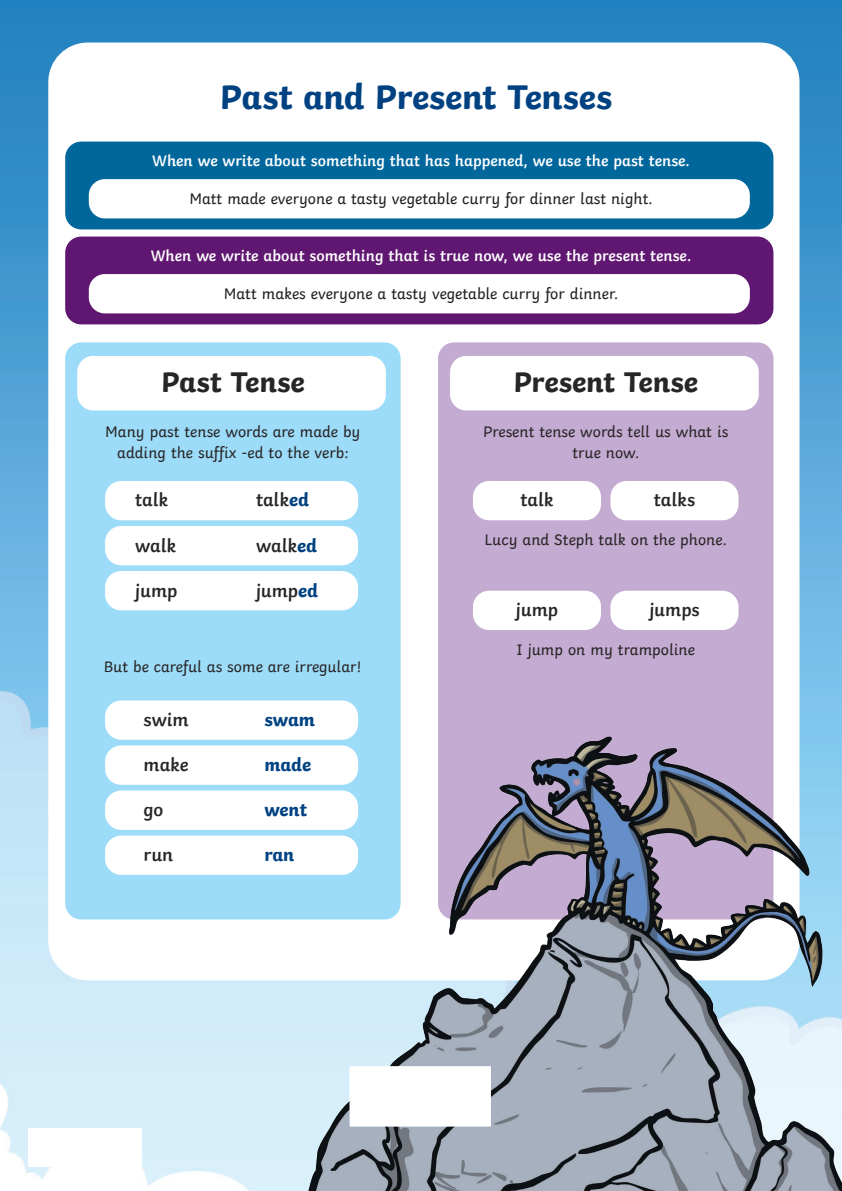
<style>
.page{position:relative;width:842px;height:1191px;background:#fff}
.page>*{position:absolute;margin:0;border:0;box-sizing:border-box;transform-origin:0 0}
.Heading_1{font:700 36px "Twinkl";letter-spacing:-.005em;color:#004281}
.Heading_1-2{font:700 30px "Twinkl";letter-spacing:-.005em;color:#282526}
.Heading_4{font:600 19px "Twinkl";color:#282526}
.Heading_4-2{font:700 19px "Twinkl";color:#004281}
.KS1_Body_Copy{font:16px/21px "Twinkl";color:#282526;text-align:center}
.Heading_4-3{font:600 16px "Twinkl";color:#fff}
.Heading_4-4{font:16px "Twinkl";color:#231f20}
.s1{font-weight:700;color:#004281}
</style>
<div class="page">
<img style="left:0;top:0;width:842px;height:1186px">
<div style="left:48px;top:43px;width:751px;height:937px;background:#fff;border-radius:39px"></div>
<div style="left:65px;top:342px;width:336px;height:577px;background:#9cdcf8;border-radius:16px"></div>
<div style="left:77px;top:356px;width:309px;height:54px;background:#fff;border-radius:16px"></div>
<div style="left:105px;top:481px;width:253px;height:39px;background:#fff;border-radius:16px"></div>
<div style="left:105px;top:700px;width:253px;height:40px;background:#fff;border-radius:16px"></div>
<div style="left:105px;top:526px;width:253px;height:39px;background:#fff;border-radius:16px"></div>
<div style="left:105px;top:745px;width:253px;height:40px;background:#fff;border-radius:16px"></div>
<div style="left:105px;top:571px;width:253px;height:39px;background:#fff;border-radius:16px"></div>
<div style="left:105px;top:790px;width:253px;height:40px;background:#fff;border-radius:16px"></div>
<div style="left:105px;top:835px;width:253px;height:40px;background:#fff;border-radius:16px"></div>
<div style="left:438px;top:342px;width:335px;height:577px;background:#c4abd1;border-radius:16px"></div>
<div style="left:450px;top:356px;width:309px;height:54px;background:#fff;border-radius:16px"></div>
<img style="left:232px;top:736px;width:610px;height:455px">
<div style="left:65px;top:142px;width:708px;height:87px;background:#00679d;border-radius:16px"></div>
<div style="left:65px;top:236px;width:708px;height:88px;background:#601771;border-radius:16px"></div>
<div style="left:89px;top:179px;width:661px;height:39px;background:#fff;border-radius:16px"></div>
<div style="left:89px;top:274px;width:661px;height:39px;background:#fff;border-radius:16px"></div>
<div style="left:473px;top:481px;width:128px;height:39px;background:#fff;border-radius:16px"></div>
<div style="left:473px;top:591px;width:128px;height:39px;background:#fff;border-radius:16px"></div>
<div style="left:610px;top:481px;width:128px;height:39px;background:#fff;border-radius:16px"></div>
<div style="left:610px;top:591px;width:128px;height:39px;background:#fff;border-radius:16px"></div>
<img style="left:29px;top:1128px;width:112px;height:39px">
<p class="Heading_1" style="left:220px;top:67px;width:394px">Past and Present Tenses</p>
<p class="Heading_4-3" style="left:152px;top:148px;width:539px">When we write about something that has happened, we use the past tense.</p>
<p class="Heading_4-4" style="left:189px;top:186px;width:465px">Matt made everyone a tasty vegetable curry for dinner last night.</p>
<p class="Heading_4-3" style="left:151px;top:243px;width:542px">When we write about something that is true now, we use the present tense.</p>
<p class="Heading_4-4" style="left:224px;top:281px;width:396px">Matt makes everyone a tasty vegetable curry for dinner.</p>
<p class="Heading_1-2" style="left:161px;top:357px;width:145px">Past Tense</p>
<p class="KS1_Body_Copy" style="left:105px;top:419px;width:257px">Many past tense words are made by adding the suffix -ed to the verb:</p>
<p class="Heading_4" style="left:135px;top:485px;width:35px">talk</p>
<p class="Heading_4" style="left:256px;top:485px;width:55px">talk<span class="s1">ed</span></p>
<p class="Heading_4" style="left:135px;top:530px;width:43px">walk</p>
<p class="Heading_4" style="left:256px;top:530px;width:63px">walk<span class="s1">ed</span></p>
<p class="Heading_4" style="left:135px;top:575px;width:44px">jump</p>
<p class="Heading_4" style="left:256px;top:575px;width:64px">jump<span class="s1">ed</span></p>
<p class="KS1_Body_Copy" style="left:104px;top:654px;width:260px">But be careful as some are irregular!</p>
<p class="Heading_4" style="left:144px;top:704px;width:47px">swim</p>
<p class="Heading_4-2" style="left:264px;top:704px;width:52px">swam</p>
<p class="Heading_4" style="left:144px;top:749px;width:47px">make</p>
<p class="Heading_4-2" style="left:264px;top:749px;width:48px">made</p>
<p class="Heading_4" style="left:144px;top:794px;width:21px">go</p>
<p class="Heading_4-2" style="left:264px;top:794px;width:44px">went</p>
<p class="Heading_4" style="left:144px;top:839px;width:31px">run</p>
<p class="Heading_4-2" style="left:264px;top:839px;width:31px">ran</p>
<p class="Heading_1-2" style="left:513px;top:357px;width:186px">Present Tense</p>
<p class="KS1_Body_Copy" style="left:483px;top:419px;width:247px">Present tense words tell us what is true now.</p>
<p class="Heading_4" style="left:520px;top:485px;width:35px">talk</p>
<p class="Heading_4" style="left:654px;top:485px;width:43px">talks</p>
<p class="KS1_Body_Copy" style="left:485px;top:528px;width:244px">Lucy and Steph talk on the phone.</p>
<p class="Heading_4" style="left:516px;top:595px;width:44px">jump</p>
<p class="Heading_4" style="left:649px;top:595px;width:52px">jumps</p>
<p class="KS1_Body_Copy" style="left:517px;top:637px;width:180px">I jump on my trampoline</p>
</div>
